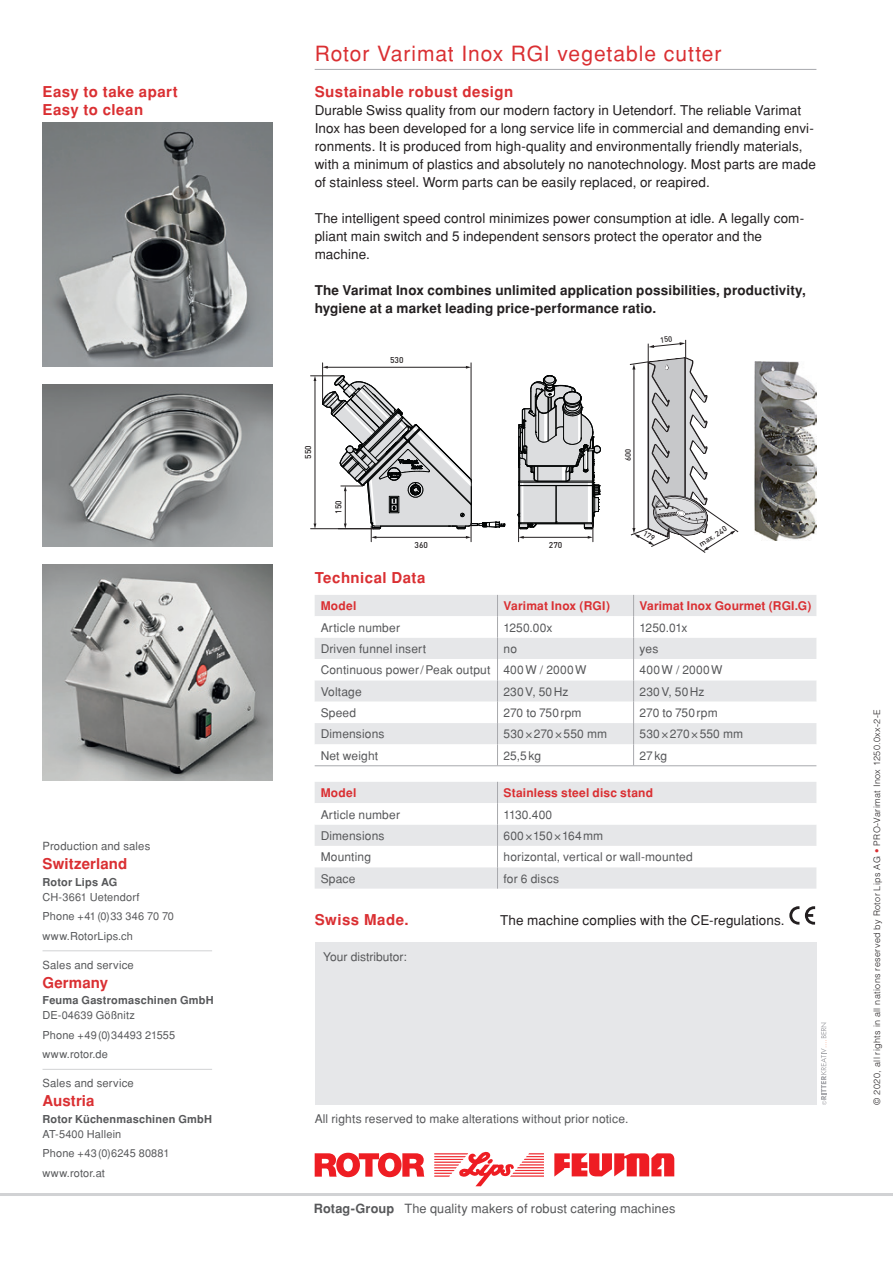
<style>
.page{position:relative;width:893px;height:1263px;background:#fff}
.page>*{position:absolute;margin:0;border:0;box-sizing:border-box;transform-origin:0 0}
.t1{font:21px "Helvetica";letter-spacing:.045em;color:#da2f32}
.t2{font:700 15px/18px "Helvetica";letter-spacing:.03em;color:#da2f32}
.t3{font:700 15px "Helvetica";letter-spacing:.01em;color:#da2f32}
.t4{font:13.5px/18px "Helvetica";letter-spacing:.01em;color:#231f20}
.t5{font:700 13.5px/18px "Helvetica";letter-spacing:.01em;color:#231f20}
.t6{font:12.75px "Helvetica";letter-spacing:.01em;color:#57585a}
.t7{font:12px "Helvetica";letter-spacing:.01em;color:#57585a}
.t8{font:700 12px "Helvetica";letter-spacing:.015em;color:#da2f32}
.t9{font:11.25px "Helvetica";letter-spacing:.015em;color:#57585a}
.t10{font:10.95px/19.4px "Helvetica";letter-spacing:.015em;color:#57585a}
.t11{font:700 10.95px "Helvetica";letter-spacing:.02em;color:#57585a}
.t12{font:300 9px "Helvetica";letter-spacing:.04em;color:#231f20}
.t13{font:500 8.4px "DIN";color:#231f20}
.t14{font:500 7.65px "DIN";color:#231f20}
.s1{font-weight:700}
.s2{color:#da2f32}
</style>
<div class="page">
<img style="left:43px;top:123px;width:229px;height:244px">
<img style="left:42px;top:385px;width:230px;height:162px">
<img style="left:43px;top:565px;width:229px;height:216px">
<img style="left:754px;top:362px;width:63px;height:178px">
<svg style="left:821px;top:1022px;width:5px;height:83px"></svg>
<svg style="left:805px;top:906px;width:10px;height:19px"></svg>
<svg style="left:789px;top:906px;width:10px;height:19px"></svg>
<div style="left:315px;top:943px;width:501px;height:162px;background:#e6e7e9"></div>
<svg style="left:554px;top:1153px;width:120px;height:23px"></svg>
<svg style="left:315px;top:1153px;width:109px;height:24px"></svg>
<svg style="left:434px;top:1152px;width:110px;height:34px"></svg>
<hr style="left:0;top:1193px;width:893px;height:3px;background:#d1d2d4">
<hr style="left:43px;top:950px;width:169px;height:1px;background:#d1d2d4">
<hr style="left:43px;top:1069px;width:169px;height:1px;background:#d1d2d4">
<svg style="left:315px;top:595px;width:501px;height:170px"></svg>
<hr style="left:315px;top:765px;width:182px;height:1px;background:#a8a9ad">
<hr style="left:497px;top:765px;width:137px;height:1px;background:#a8a9ad">
<hr style="left:634px;top:765px;width:182px;height:1px;background:#a8a9ad">
<svg style="left:315px;top:782px;width:501px;height:107px"></svg>
<hr style="left:315px;top:69px;width:501px;height:1px;background:#a8a9ad">
<hr style="left:311px;top:528px;width:68px;height:1px;background:#231f20">
<hr style="left:311px;top:376px;width:31px;height:1px;background:#231f20">
<hr style="left:315px;top:380px;width:1px;height:144px;background:#231f20">
<svg style="left:314px;top:523px;width:2px;height:6px"></svg>
<hr style="left:322px;top:363px;width:1px;height:37px;background:#231f20">
<hr style="left:471px;top:363px;width:1px;height:117px;background:#231f20">
<hr style="left:327px;top:367px;width:140px;height:1px;background:#231f20">
<svg style="left:323px;top:366px;width:5px;height:3px"></svg>
<svg style="left:466px;top:366px;width:5px;height:3px"></svg>
<svg style="left:322px;top:375px;width:183px;height:167px"></svg>
<svg style="left:517px;top:375px;width:84px;height:167px"></svg>
<svg style="left:629px;top:339px;width:110px;height:214px"></svg>
<p class="t2" style="left:43px;top:82px;width:137px">Easy to take apart<br>Easy to clean</p>
<p class="t9" style="left:43px;top:840px;width:109px">Production and sales</p>
<p class="t3" style="left:43px;top:855px;width:86px">Switzerland</p>
<p class="t11" style="left:43px;top:875px;width:76px">Rotor Lips AG</p>
<p class="t10" style="left:43px;top:887px;width:133px">CH-3661 Uetendorf<br>Phone +41 (0)33 346 70 70 www.RotorLips.ch</p>
<p class="t9" style="left:43px;top:958px;width:93px">Sales and service</p>
<p class="t3" style="left:43px;top:973px;width:67px">Germany</p>
<p class="t11" style="left:43px;top:994px;width:173px">Feuma Gastromaschinen GmbH</p>
<p class="t10" style="left:43px;top:1006px;width:134px">DE-04639 Gößnitz<br>Phone +49 (0)34493 21555 www.rotor.de</p>
<p class="t9" style="left:43px;top:1076px;width:93px">Sales and service</p>
<p class="t3" style="left:43px;top:1092px;width:54px">Austria</p>
<p class="t11" style="left:43px;top:1112px;width:171px">Rotor Küchenmaschinen GmbH</p>
<p class="t10" style="left:43px;top:1124px;width:128px">AT-5400 Hallein<br>Phone +43 (0)6245 80881 www.rotor.at</p>
<h1 class="t1" style="left:315px;top:41px;width:408px">Rotor Varimat Inox RGI vegetable cutter</h1>
<p class="t2" style="left:315px;top:82px;width:200px">Sustainable robust design</p>
<p class="t4" style="left:315px;top:101px;width:503px">Durable Swiss quality from our modern factory in Uetendorf. The reliable Varimat Inox has been developed for a long service life in commercial and demanding envi&shy;ronments. It is produced from high-quality and environmentally friendly materials, with a minimum of plastics and absolutely no nanotechnology. Most parts are made of stainless steel. Worm parts can be easily replaced, or reapired.</p>
<p class="t4" style="left:315px;top:209px;width:491px">The intelligent speed control minimizes power consumption at idle. A legally com&shy;pliant main switch and 5 independent sensors protect the operator and the machine.</p>
<p class="t5" style="left:315px;top:281px;width:493px">The Varimat Inox combines unlimited application possibilities, productivity, hygiene at a market leading price-performance ratio.</p>
<p class="t13" style="left:303px;top:459px;width:15px;rotate:-90deg">550</p>
<p class="t13" style="left:333px;top:514px;width:15px;rotate:-90deg">150</p>
<p class="t13" style="left:390px;top:354px;width:15px">530</p>
<p class="t13" style="left:415px;top:539px;width:15px">360</p>
<p class="t2" style="left:315px;top:568px;width:112px">Technical Data</p>
<p class="t13" style="left:549px;top:539px;width:15px">270</p>
<p class="t14" style="left:623px;top:461px;width:14px;rotate:-90deg">600</p>
<p class="t14" style="left:697px;top:540px;width:33px;rotate:-32deg">max. 240</p>
<p class="t8" style="left:321px;top:599px;width:37px">Model</p>
<p class="t8" style="left:503px;top:599px;width:108px">Varimat Inox (RGI)</p>
<p class="t8" style="left:640px;top:599px;width:173px">Varimat Inox Gourmet (RGI.G)</p>
<p class="t7" style="left:321px;top:620px;width:81px">Article number</p>
<p class="t7" style="left:503px;top:620px;width:51px">1250.00x</p>
<p class="t7" style="left:640px;top:620px;width:49px">1250.01x</p>
<p class="t7" style="left:321px;top:642px;width:107px">Driven funnel insert</p>
<p class="t7" style="left:503px;top:642px;width:15px">no</p>
<p class="t7" style="left:640px;top:642px;width:20px">yes</p>
<p class="t7" style="left:321px;top:663px;width:267px">Continuous power / Peak output 400 W / 2000 W</p>
<p class="t7" style="left:640px;top:663px;width:84px">400 W / 2000 W</p>
<p class="t7" style="left:321px;top:684px;width:43px">Voltage</p>
<p class="t7" style="left:503px;top:684px;width:66px">230 V, 50 Hz</p>
<p class="t7" style="left:640px;top:684px;width:66px">230 V, 50 Hz</p>
<p class="t7" style="left:321px;top:706px;width:37px">Speed</p>
<p class="t7" style="left:503px;top:706px;width:80px">270 to 750 rpm</p>
<p class="t7" style="left:640px;top:706px;width:80px">270 to 750 rpm</p>
<p class="t7" style="left:321px;top:727px;width:65px">Dimensions</p>
<p class="t7" style="left:503px;top:727px;width:105px">530 × 270 × 550 mm</p>
<p class="t7" style="left:640px;top:727px;width:105px">530 × 270 × 550 mm</p>
<p class="t7" style="left:321px;top:748px;width:59px">Net weight</p>
<p class="t7" style="left:503px;top:748px;width:39px">25,5 kg</p>
<p class="t7" style="left:640px;top:748px;width:29px">27 kg</p>
<p class="t8" style="left:321px;top:786px;width:37px">Model</p>
<p class="t8" style="left:503px;top:786px;width:151px">Stainless steel disc stand</p>
<p class="t7" style="left:321px;top:807px;width:81px">Article number</p>
<p class="t7" style="left:503px;top:807px;width:50px">1130.400</p>
<p class="t7" style="left:321px;top:828px;width:65px">Dimensions</p>
<p class="t7" style="left:503px;top:828px;width:101px">600 ×150 ×164 mm</p>
<p class="t7" style="left:321px;top:850px;width:52px">Mounting</p>
<p class="t7" style="left:503px;top:850px;width:191px">horizontal, vertical or wall-mounted</p>
<p class="t7" style="left:321px;top:871px;width:36px">Space</p>
<p class="t7" style="left:503px;top:871px;width:57px">for 6 discs</p>
<p class="t2" style="left:315px;top:910px;width:96px">Swiss Made.</p>
<p class="t7" style="left:323px;top:950px;width:85px">Your distributor:</p>
<p class="t4" style="left:500px;top:911px;width:286px">The machine complies with the CE-regulations.</p>
<p class="t7" style="left:315px;top:1111px;width:315px">All rights reserved to make alterations without prior notice.</p>
<p class="t6" style="left:314px;top:1200px;width:363px"><span class="s1">Rotag-Group</span> The quality makers of robust catering machines</p>
<p class="t12" style="left:871px;top:1105px;width:397px;rotate:-90deg">© 2020, all rights in all nations reserved by Rotor Lips AG <span class="s2">•</span> PRO-Varimat Inox 1250.0xx-2-E</p>
</div>
